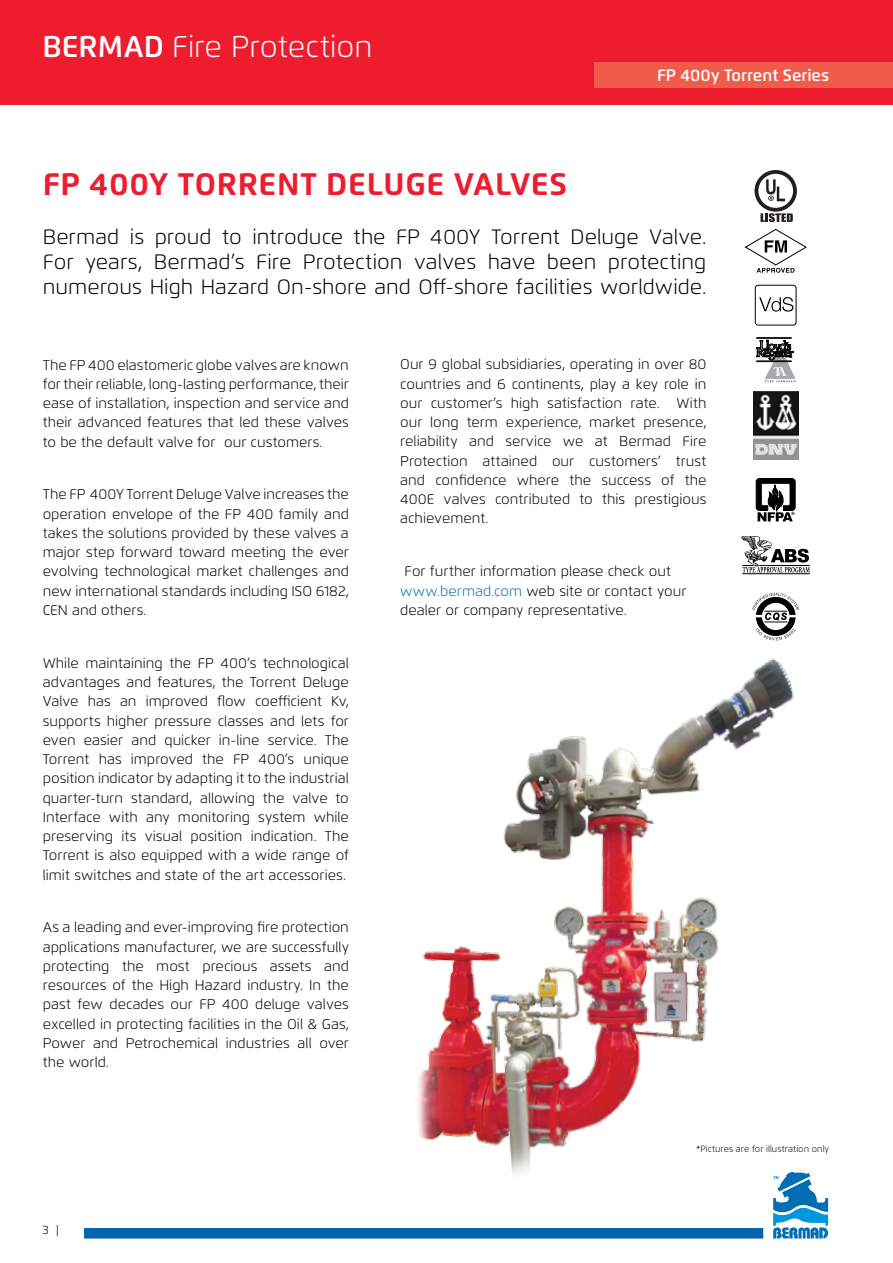
<style>
.page{position:relative;width:893px;height:1263px;background:#fff}
.page>*{position:absolute;margin:0;border:0;box-sizing:border-box;transform-origin:0 0}
.t1{font:700 31.05px "Flexo";letter-spacing:.02em;color:#ed1c2e}
.t2{font:300 30px "Flexo";color:#fff}
.t3{font:300 20.7px/24.9px "Flexo";color:#000;text-align:justify}
._2_series{font:600 16.5px "Flexo";color:#fff}
.t4{font:300 14.1px/19.2px "Flexo";color:#000;text-align:justify}
.t5{font:300 12px "Flexo";color:#000}
.t6{font:300 9px "Flexo";color:#000}
.s1{font-weight:600}
.s2{color:#006eb2}
</style>
<div class="page">
<div style="left:0;top:0;width:893px;height:105px;background:#ed1c2e"></div>
<svg style="left:773px;top:1193px;width:55px;height:45px"></svg>
<div style="left:84px;top:1228px;width:679px;height:10px;background:#0165ad"></div>
<div style="left:594px;top:62px;width:299px;height:25px;background:#f15b4a"></div>
<img style="left:418px;top:640px;width:396px;height:553px">
<svg style="left:752px;top:593px;width:47px;height:47px"></svg>
<svg style="left:754px;top:170px;width:43px;height:52px"></svg>
<svg style="left:744px;top:229px;width:63px;height:44px"></svg>
<svg style="left:755px;top:478px;width:41px;height:43px"></svg>
<hr style="left:756px;top:337px;width:36px;height:1px;background:#000">
<hr style="left:756px;top:338px;width:36px;height:1px;background:#000">
<svg style="left:756px;top:340px;width:39px;height:42px"></svg>
<div style="left:755px;top:285px;width:41px;height:41px;border:1px solid #000;border-radius:3px"></div>
<svg style="left:759px;top:297px;width:34px;height:15px"></svg>
<hr style="left:743px;top:573px;width:66px;height:1px;background:#000">
<svg style="left:741px;top:536px;width:69px;height:36px"></svg>
<img style="left:753px;top:391px;width:45px;height:68px">
<h2 class="t2" style="left:43px;top:29px;width:332px"><span class="s1">BERMAD</span> Fire Protection</h2>
<p class="_2_series" style="left:657px;top:65px;width:174px">FP 400y Torrent Series</p>
<p class="t1" style="left:43px;top:165px;width:526px">FP 400Y TORRENT DELUGE VALVES</p>
<p class="t3" style="left:43px;top:224px;width:665px">Bermad is proud to introduce the FP 400Y Torrent Deluge Valve.<br>For years, Bermad’s Fire Protection valves have been protecting numerous High Hazard On-shore and Off-shore facilities worldwide.</p>
<p class="t4" style="left:43px;top:355px;width:308px">The FP 400 elastomeric globe valves are known for their reliable, long-lasting performance, their ease of installation, inspection and service and their advanced features that led these valves to be the default valve for our customers.</p>
<p class="t4" style="left:43px;top:485px;width:308px">The FP 400Y Torrent Deluge Valve increases the operation envelope of the FP 400 family and takes the solutions provided by these valves a major step forward toward meeting the ever evolving technological market challenges and new international standards including ISO 6182, CEN and others.</p>
<p class="t4" style="left:43px;top:653px;width:308px">While maintaining the FP 400’s technological advantages and features, the Torrent Deluge Valve has an improved flow coefficient Kv, supports higher pressure classes and lets for even easier and quicker in-line service. The Torrent has improved the FP 400’s unique position indicator by adapting it to the industrial quarter-turn standard, allowing the valve to Interface with any monitoring system while preserving its visual position indication. The Torrent is also equipped with a wide range of limit switches and state of the art accessories.</p>
<p class="t4" style="left:43px;top:918px;width:308px">As a leading and ever-improving fire protection applications manufacturer, we are successfully protecting the most precious assets and resources of the High Hazard industry. In the past few decades our FP 400 deluge valves excelled in protecting facilities in the Oil &amp; Gas, Power and Petrochemical industries all over the world.</p>
<p class="t5" style="left:43px;top:1223px;width:18px">3 |</p>
<p class="t4" style="left:400px;top:355px;width:308px">Our 9 global subsidiaries, operating in over 80 countries and 6 continents, play a key role in our customer’s high satisfaction rate. With our long term experience, market presence, reliability and service we at Bermad Fire Protection attained our customers’ trust and confidence where the success of the 400E valves contributed to this prestigious achievement.</p>
<p class="t4" style="left:400px;top:562px;width:288px;text-align:left;text-indent:4px">For further information please check out <span class="s2">www.bermad.com</span> web site or contact your dealer or company representative.</p>
<p class="t6" style="left:696px;top:1144px;width:135px">*Pictures are for illustration only</p>
</div>
